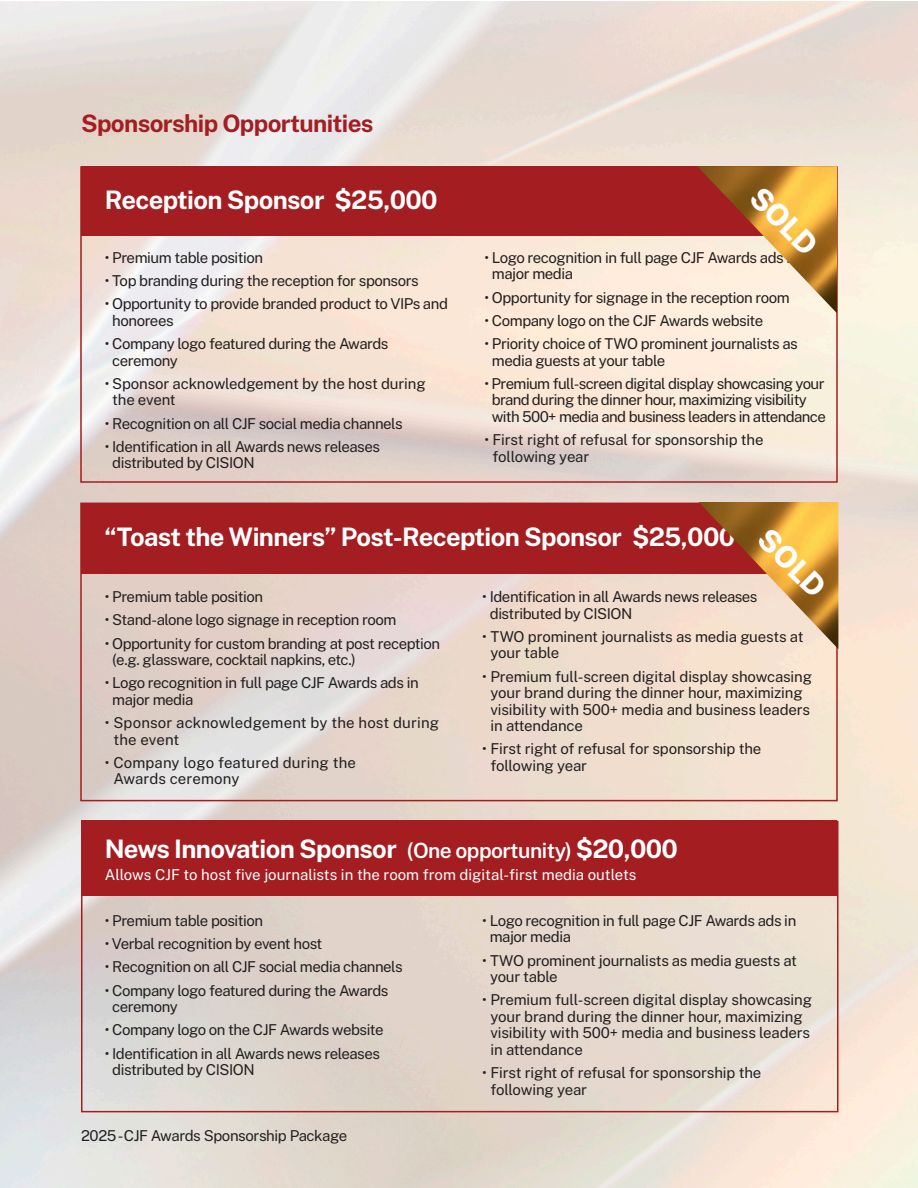
<style>
.page{position:relative;width:918px;height:1188px;background:#fff}
.page>*{position:absolute;margin:0;border:0;box-sizing:border-box;transform-origin:0 0}
.t1{font:800 30px "Public Sans";color:#fff}
.t2{font:700 25.5px "Public Sans";letter-spacing:-.025em;color:#fff}
.t3{font:700 24px "Public Sans";letter-spacing:-.025em;color:#a41d20}
.t4{font:15px/16.5px "Public Sans";letter-spacing:-.03em;color:#231f20}
.t5{font:15px/16.5px "Public Sans";letter-spacing:-.01em;color:#231f20}
.t6{font:15px/16.5px "Public Sans";letter-spacing:.01em;color:#231f20}
.t7{font:15px "Public Sans";color:#fff}
.s1{font-weight:600;font-size:21px}
</style>
<div class="page">
<img style="left:0;top:1px;width:917px;height:1187px">
<div style="left:81px;top:166px;width:756px;height:69px;background:#a41d20"></div>
<div style="left:80px;top:166px;width:758px;height:317px;border:2px solid #a41d20"></div>
<div style="left:81px;top:504px;width:756px;height:69px;background:#a41d20"></div>
<div style="left:80px;top:503px;width:758px;height:298px;border:2px solid #a41d20"></div>
<div style="left:81px;top:820px;width:756px;height:76px;background:#a41d20"></div>
<div style="left:81px;top:821px;width:757px;height:291px;border:2px solid #a41d20"></div>
<img style="left:697px;top:166px;width:140px;height:147px">
<img style="left:699px;top:502px;width:139px;height:147px">
<p class="t3" style="left:81px;top:107px;width:294px">Sponsorship Opportunities</p>
<p class="t2" style="left:105px;top:183px;width:334px">Reception Sponsor $25,000</p>
<p class="t4" style="left:105px;top:249px;width:160px">• Premium table position</p>
<p class="t4" style="left:105px;top:272px;width:315px">• Top branding during the reception for sponsors</p>
<p class="t4" style="left:112px;top:295px;width:337px;text-indent:-7px">• Opportunity to provide branded product to VIPs and honorees</p>
<p class="t4" style="left:112px;top:335px;width:278px;text-indent:-7px">• Company logo featured during the Awards ceremony</p>
<p class="t5" style="left:112px;top:375px;width:315px;text-indent:-7px">• Sponsor acknowledgement by the host during the event</p>
<p class="t4" style="left:105px;top:414px;width:300px">• Recognition on all CJF social media channels</p>
<p class="t4" style="left:112px;top:438px;width:269px;text-indent:-7px">• Identification in all Awards news releases distributed by CISION</p>
<h1 class="t1" style="left:769px;top:178px;width:83px;rotate:45deg">SOLD</h1>
<p class="t4" style="left:492px;top:249px;width:308px;text-indent:-7px">• Logo recognition in full page CJF Awards ads in major media</p>
<p class="t4" style="left:484px;top:288px;width:307px">• Opportunity for signage in the reception room</p>
<p class="t4" style="left:484px;top:312px;width:280px">• Company logo on the CJF Awards website</p>
<p class="t4" style="left:492px;top:335px;width:307px;text-indent:-7px">• Priority choice of TWO prominent journalists as media guests at your table</p>
<p class="t4" style="left:492px;top:375px;width:336px;text-indent:-7px">• Premium full-screen digital display showcasing your brand during the dinner hour, maximizing visibility with 500+ media and business leaders in attendance</p>
<p class="t5" style="left:493px;top:431px;width:272px;text-indent:-8px">• First right of refusal for sponsorship the following year</p>
<p class="t2" style="left:105px;top:519px;width:632px">“Toast the Winners” Post-Reception Sponsor $25,000</p>
<h1 class="t1" style="left:779px;top:517px;width:84px;rotate:45deg">SOLD</h1>
<p class="t4" style="left:105px;top:588px;width:160px">• Premium table position</p>
<p class="t4" style="left:105px;top:611px;width:293px">• Stand-alone logo signage in reception room</p>
<p class="t4" style="left:112px;top:634px;width:330px;text-indent:-7px">• Opportunity for custom branding at post reception (e.g. glassware, cocktail napkins, etc.)</p>
<p class="t4" style="left:112px;top:674px;width:308px;text-indent:-7px">• Logo recognition in full page CJF Awards ads in major media</p>
<p class="t6" style="left:113px;top:714px;width:327px;text-indent:-9px">• Sponsor acknowledgement by the host during the event</p>
<p class="t6" style="left:113px;top:754px;width:244px;text-indent:-9px">• Company logo featured during the<br>Awards ceremony</p>
<p class="t4" style="left:490px;top:588px;width:269px;text-indent:-7px">• Identification in all Awards news releases distributed by CISION</p>
<p class="t5" style="left:490px;top:628px;width:315px;text-indent:-8px">• TWO prominent journalists as media guests at your table</p>
<p class="t5" style="left:490px;top:667px;width:323px;text-indent:-8px">• Premium full-screen digital display showcasing your brand during the dinner hour, maximizing visibility with 500+ media and business leaders in attendance</p>
<p class="t5" style="left:490px;top:740px;width:272px;text-indent:-8px">• First right of refusal for sponsorship the following year</p>
<p class="t2" style="left:105px;top:831px;width:575px">News Innovation Sponsor <span class="s1">(One opportunity)</span> $20,000</p>
<p class="t7" style="left:105px;top:865px;width:533px">Allows CJF to host five journalists in the room from digital-first media outlets</p>
<p class="t4" style="left:105px;top:912px;width:160px">• Premium table position</p>
<p class="t4" style="left:105px;top:935px;width:219px">• Verbal recognition by event host</p>
<p class="t4" style="left:105px;top:958px;width:300px">• Recognition on all CJF social media channels</p>
<p class="t4" style="left:112px;top:981px;width:278px;text-indent:-7px">• Company logo featured during the Awards ceremony</p>
<p class="t4" style="left:105px;top:1021px;width:280px">• Company logo on the CJF Awards website</p>
<p class="t4" style="left:112px;top:1044px;width:269px;text-indent:-7px">• Identification in all Awards news releases distributed by CISION</p>
<p class="t4" style="left:490px;top:912px;width:308px;text-indent:-7px">• Logo recognition in full page CJF Awards ads in major media</p>
<p class="t4" style="left:490px;top:951px;width:308px;text-indent:-8px">• TWO prominent journalists as media guests at your table</p>
<p class="t5" style="left:490px;top:991px;width:323px;text-indent:-8px">• Premium full-screen digital display showcasing your brand during the dinner hour, maximizing visibility with 500+ media and business leaders in attendance</p>
<p class="t5" style="left:490px;top:1064px;width:272px;text-indent:-8px">• First right of refusal for sponsorship the following year</p>
<p class="t4" style="left:81px;top:1127px;width:268px">2025 -CJF Awards Sponsorship Package</p>
</div>
